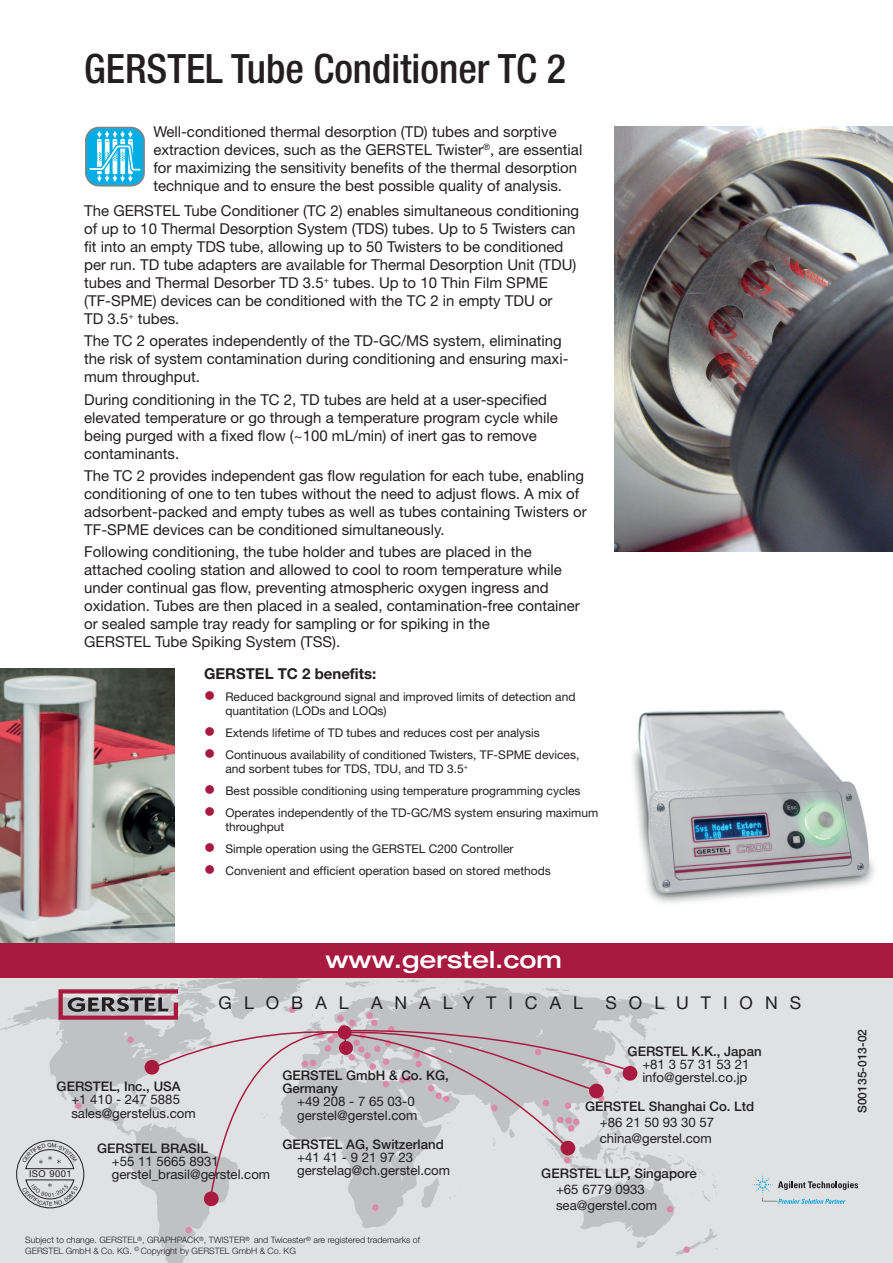
<style>
.page{position:relative;width:893px;height:1263px;background:#fff}
.page>*{position:absolute;margin:0;border:0;box-sizing:border-box;transform-origin:0 0}
.t1{font:500 condensed 40.5px "Helvetica Neue LT Pro";color:#231f20}
.t2{font:500 expanded 23.55px "Helvetica Neue";color:#fff}
.t3{font:17.7px "Helvetica Neue";letter-spacing:.68em;color:#231f20}
.t4{font:15px/18px "Helvetica Neue LT Pro";color:#231f20}
.t5{font:700 15px "Helvetica Neue LT Pro";color:#231f20}
.t6{font:13.2px/13.2px "Helvetica Neue";color:#231f20}
.t7{font:500 13.2px/13.2px "Helvetica Neue";color:#231f20}
.t8{font:12px/13.5px "Helvetica Neue LT Pro";color:#231f20}
.t9{font:500 12px "Helvetica Neue LT Pro";color:#231f20}
.t10{font:9.45px "Helvetica Neue LT Pro";letter-spacing:.05em;color:#231f20}
.t11{font:300 8.85px/10.6px "Helvetica Neue";color:#231f20}
.s1{color:#a81a3f}
</style>
<div class="page">
<img style="left:0;top:668px;width:174px;height:275px">
<div style="left:0;top:976px;width:893px;height:287px;background:#dfe1e2"></div>
<svg style="left:0;top:977px;width:718px;height:286px"></svg>
<div style="left:0;top:943px;width:893px;height:34px;background:#a81a3f"></div>
<svg style="left:186px;top:1227px;width:6px;height:6px"></svg>
<svg style="left:667px;top:1206px;width:6px;height:6px"></svg>
<div style="left:683px;top:1246px;width:7px;height:7px;background:#db89a5;border-radius:50%"></div>
<div style="left:372px;top:1204px;width:7px;height:7px;background:#db89a5;border-radius:50%"></div>
<div style="left:623px;top:1066px;width:14px;height:15px;background:#a81a3f;border-radius:50%"></div>
<svg style="left:752px;top:1174px;width:106px;height:30px"></svg>
<svg style="left:85px;top:127px;width:60px;height:60px"></svg>
<svg style="left:87px;top:128px;width:56px;height:57px"></svg>
<img style="left:615px;top:126px;width:278px;height:425px">
<img style="left:633px;top:710px;width:241px;height:193px">
<svg style="left:22px;top:989px;width:611px;height:217px"></svg>
<h1 class="t1" style="left:84px;top:44px;width:483px">GERSTEL Tube Conditioner TC 2</h1>
<p class="t4" style="left:153px;top:122px;width:430px">Well-conditioned thermal desorption (TD) tubes and sorptive extraction devices, such as the GERSTEL Twister<sup>®</sup>, are essential for maximizing the sensitivity benefits of the thermal desorption technique and to ensure the best possible quality of analysis.</p>
<p class="t4" style="left:84px;top:201px;width:496px">The GERSTEL Tube Conditioner (TC 2) enables simultaneous conditioning of up to 10 Thermal Desorption System (TDS) tubes. Up to 5 Twisters can fit into an empty TDS tube, allowing up to 50 Twisters to be conditioned per run. TD tube adapters are available for Thermal Desorption Unit (TDU) tubes and Thermal Desorber TD 3.5<sup>+</sup> tubes. Up to 10 Thin Film SPME (TF-SPME) devices can be conditioned with the TC 2 in empty TDU or<br>TD 3.5<sup>+</sup> tubes.</p>
<p class="t4" style="left:84px;top:332px;width:486px">The TC 2 operates independently of the TD-GC/MS system, eliminating the risk of system contamination during conditioning and ensuring maxi&shy;mum throughput.</p>
<p class="t4" style="left:84px;top:390px;width:475px">During conditioning in the TC 2, TD tubes are held at a user-specified elevated temperature or go through a temperature program cycle while being purged with a fixed flow (~100 mL/min) of inert gas to remove contaminants.</p>
<p class="t4" style="left:84px;top:466px;width:504px">The TC 2 provides independent gas flow regulation for each tube, enabling conditioning of one to ten tubes without the need to adjust flows. A mix of adsorbent-packed and empty tubes as well as tubes containing Twisters or TF-SPME devices can be conditioned simultaneously.</p>
<p class="t4" style="left:84px;top:542px;width:497px">Following conditioning, the tube holder and tubes are placed in the attached cooling station and allowed to cool to room temperature while under continual gas flow, preventing atmospheric oxygen ingress and oxidation. Tubes are then placed in a sealed, contamination-free container or sealed sample tray ready for sampling or for spiking in the<br>GERSTEL Tube Spiking System (TSS).</p>
<p class="t5" style="left:204px;top:665px;width:174px">GERSTEL TC 2 benefits:</p>
<p class="t8" style="left:225px;top:690px;width:352px;text-indent:-21px"><span class="s1">●</span> Reduced background signal and improved limits of detection and quantitation (LODs and LOQs)</p>
<p class="t8" style="left:204px;top:726px;width:337px"><span class="s1">●</span> Extends lifetime of TD tubes and reduces cost per analysis</p>
<p class="t8" style="left:225px;top:748px;width:356px;text-indent:-21px"><span class="s1">●</span> Continuous availability of conditioned Twisters, TF-SPME devices, and sorbent tubes for TDS, TDU, and TD 3.5<sup>+</sup></p>
<p class="t8" style="left:204px;top:784px;width:378px"><span class="s1">●</span> Best possible conditioning using temperature programming cycles</p>
<p class="t8" style="left:225px;top:806px;width:375px;text-indent:-21px"><span class="s1">●</span> Operates independently of the TD-GC/MS system ensuring maximum throughput</p>
<p class="t8" style="left:204px;top:842px;width:311px"><span class="s1">●</span> Simple operation using the GERSTEL C200 Controller</p>
<p class="t8" style="left:204px;top:864px;width:348px"><span class="s1">●</span> Convenient and efficient operation based on stored methods</p>
<h2 class="t2" style="left:326px;top:944px;width:238px">www.gerstel.com</h2>
<p class="t3" style="left:219px;top:992px;width:131px">GLOBAL</p>
<p class="t3" style="left:371px;top:992px;width:213px">ANALYTICAL</p>
<p class="t3" style="left:605px;top:992px;width:197px">SOLUTIONS</p>
<p class="t7" style="left:57px;top:1080px;width:125px">GERSTEL, Inc., USA</p>
<p class="t6" style="left:71px;top:1093px;width:126px">+1 410 - 247 5885 sales@gerstelus.com</p>
<p class="t10" style="left:29px;top:1168px;width:44px">ISO 9001</p>
<p class="t7" style="left:97px;top:1141px;width:112px">GERSTEL BRASIL</p>
<p class="t6" style="left:112px;top:1154px;width:160px">+55 11 5665 8931 gerstel_brasil@gerstel.com</p>
<p class="t7" style="left:283px;top:1068px;width:168px">GERSTEL GmbH &amp; Co. KG,<br>Germany</p>
<p class="t6" style="left:297px;top:1095px;width:122px">+49 208 - 7 65 03-0 gerstel@gerstel.com</p>
<p class="t7" style="left:283px;top:1137px;width:163px">GERSTEL AG, Switzerland</p>
<p class="t6" style="left:297px;top:1150px;width:154px">+41 41 - 9 21 97 23 gerstelag@ch.gerstel.com</p>
<p class="t11" style="left:25px;top:1234px;width:396px">Subject to change. GERSTEL<sup>®</sup>, GRAPHPACK<sup>®</sup>, TWISTER<sup>®</sup> and Twicester<sup>®</sup> are registered trademarks of<br>GERSTEL GmbH &amp; Co. KG. <sup>©</sup> Copyright by GERSTEL GmbH &amp; Co. KG</p>
<p class="t7" style="left:628px;top:1044px;width:136px">GERSTEL K.K., Japan</p>
<p class="t6" style="left:642px;top:1058px;width:109px">+81 3 57 31 53 21 info@gerstel.co.jp</p>
<p class="t7" style="left:585px;top:1099px;width:171px">GERSTEL Shanghai Co. Ltd</p>
<p class="t6" style="left:600px;top:1114px;width:116px;line-height:15.9px">+86 21 50 93 30 57 china@gerstel.com</p>
<p class="t7" style="left:541px;top:1166px;width:157px">GERSTEL LLP, Singapore</p>
<p class="t6" style="left:556px;top:1181px;width:102px;line-height:15.9px">+65 6779 0933 sea@gerstel.com</p>
<p class="t9" style="left:855px;top:1113px;width:85px;rotate:-90deg">S00135-013-02</p>
</div>
